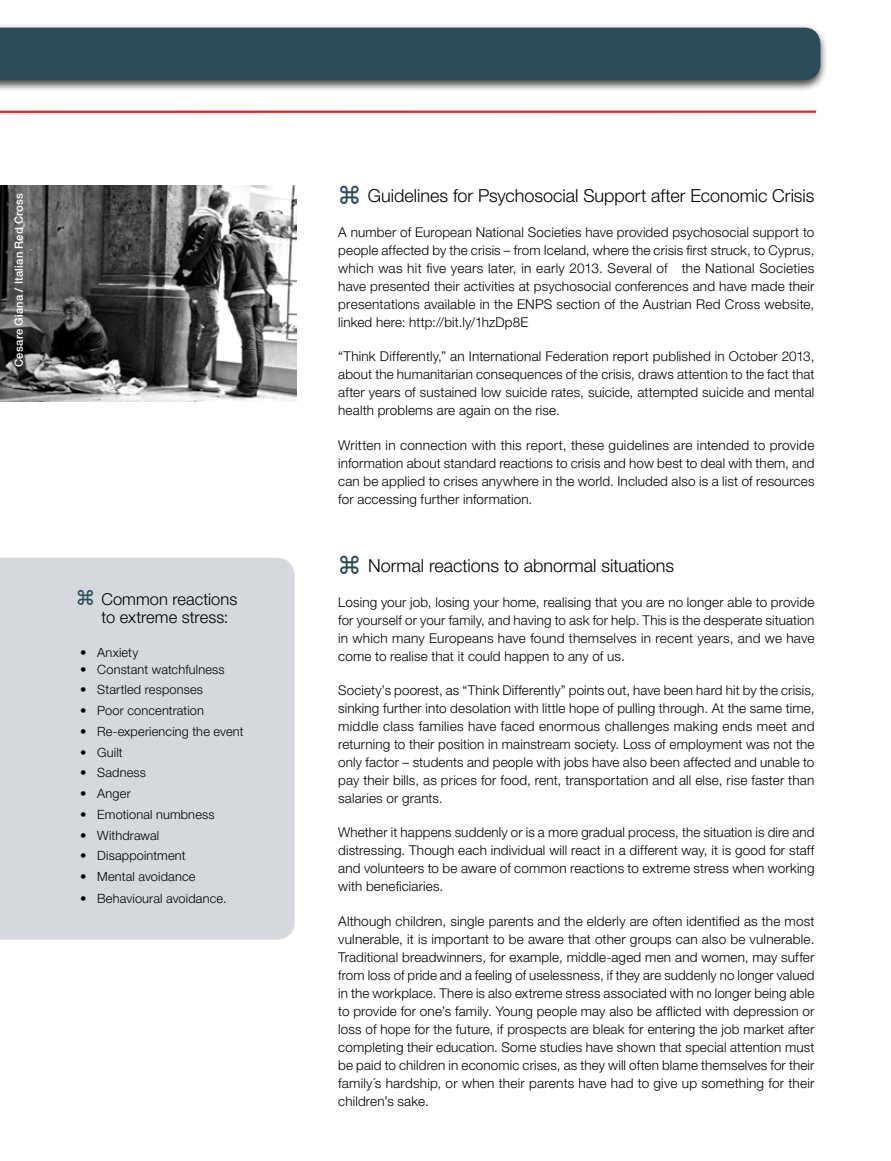
<style>
.page{position:relative;width:891px;height:1161px;background:#fff}
.page>*{position:absolute;margin:0;border:0;box-sizing:border-box;transform-origin:0 0}
.t1{font:300 18px "Helvetica Neue LT Std";color:#000}
.t2{font:300 16.5px/18px "Helvetica Neue LT Std";color:#000}
.t3{font:300 13.5px/18px "Helvetica Neue LT Std";letter-spacing:.01em;color:#000;text-align:justify}
.t4{font:300 12.75px "Helvetica Neue LT Std";letter-spacing:.015em;color:#000}
.t5{font:500 11.25px "Helvetica Neue LT Std";letter-spacing:.02em;color:#fff}
</style>
<div class="page">
<div style="left:0;top:558px;width:295px;height:382px;background:#d5d8dc"></div>
<div style="left:0;top:24px;width:829px;height:69px;background:#000;opacity:.75"></div>
<div style="left:0;top:28px;width:820px;height:52px;background:#2b4c59"></div>
<img style="left:0;top:186px;width:296px;height:215px">
<hr style="left:0;top:111px;width:816px;height:2px;background:#ed1d24">
<svg style="left:78px;top:589px;width:15px;height:16px"></svg>
<p class="t5" style="left:12px;top:367px;width:176px;rotate:-90deg">Cesare Giana / Italian Red Cross</p>
<p class="t2" style="left:101px;top:589px;width:137px">Common reactions to extreme stress:</p>
<p class="t4" style="left:80px;top:645px;width:60px">• Anxiety</p>
<p class="t4" style="left:80px;top:661px;width:146px">• Constant watchfulness</p>
<p class="t4" style="left:80px;top:682px;width:124px">• Startled responses</p>
<p class="t4" style="left:80px;top:703px;width:125px">• Poor concentration</p>
<p class="t4" style="left:80px;top:724px;width:165px">• Re-experiencing the event</p>
<p class="t4" style="left:80px;top:744px;width:44px">• Guilt</p>
<p class="t4" style="left:80px;top:765px;width:67px">• Sadness</p>
<p class="t4" style="left:80px;top:786px;width:52px">• Anger</p>
<p class="t4" style="left:80px;top:807px;width:136px">• Emotional numbness</p>
<p class="t4" style="left:80px;top:827px;width:80px">• Withdrawal</p>
<p class="t4" style="left:80px;top:848px;width:107px">• Disappointment</p>
<p class="t4" style="left:80px;top:869px;width:117px">• Mental avoidance</p>
<p class="t4" style="left:80px;top:891px;width:148px">• Behavioural avoidance.</p>
<h1 class="t1" style="left:368px;top:185px;width:448px">Guidelines for Psychosocial Support after Economic Crisis</h1>
<p class="t3" style="left:338px;top:223px;width:478px">A number of European National Societies have provided psychosocial support to people affected by the crisis – from Iceland, where the crisis first struck, to Cyprus, which was hit five years later, in early 2013. Several of the National Societies have presented their activities at psychosocial conferences and have made their presentations available in the ENPS section of the Austrian Red Cross website, linked here: http://bit.ly/1hzDp8E</p>
<p class="t3" style="left:338px;top:347px;width:478px">“Think Differently,” an International Federation report published in October 2013, about the humanitarian consequences of the crisis, draws attention to the fact that after years of sustained low suicide rates, suicide, attempted suicide and mental health problems are again on the rise.</p>
<p class="t3" style="left:338px;top:436px;width:478px">Written in connection with this report, these guidelines are intended to provide information about standard reactions to crisis and how best to deal with them, and can be applied to crises anywhere in the world. Included also is a list of resources for accessing further information.</p>
<h1 class="t1" style="left:368px;top:555px;width:308px">Normal reactions to abnormal situations</h1>
<p class="t3" style="left:338px;top:593px;width:478px">Losing your job, losing your home, realising that you are no longer able to provide for yourself or your family, and having to ask for help. This is the desperate situation in which many Europeans have found themselves in recent years, and we have come to realise that it could happen to any of us.</p>
<p class="t3" style="left:338px;top:681px;width:478px">Society’s poorest, as “Think Differently” points out, have been hard hit by the crisis, sinking further into desolation with little hope of pulling through. At the same time, middle class families have faced enormous challenges making ends meet and returning to their position in mainstream society. Loss of employment was not the only factor – students and people with jobs have also been affected and unable to pay their bills, as prices for food, rent, transportation and all else, rise faster than salaries or grants.</p>
<p class="t3" style="left:338px;top:823px;width:478px">Whether it happens suddenly or is a more gradual process, the situation is dire and distressing. Though each individual will react in a different way, it is good for staff and volunteers to be aware of common reactions to extreme stress when working with beneficiaries.</p>
<p class="t3" style="left:338px;top:912px;width:478px">Although children, single parents and the elderly are often identified as the most vulnerable, it is important to be aware that other groups can also be vulnerable.<br>Traditional breadwinners, for example, middle-aged men and women, may suffer from loss of pride and a feeling of uselessness, if they are suddenly no longer valued in the workplace. There is also extreme stress associated with no longer being able to provide for one’s family. Young people may also be afflicted with depression or loss of hope for the future, if prospects are bleak for entering the job market after completing their education. Some studies have shown that special attention must be paid to children in economic crises, as they will often blame themselves for their family´s hardship, or when their parents have had to give up something for their children’s sake.</p>
</div>
